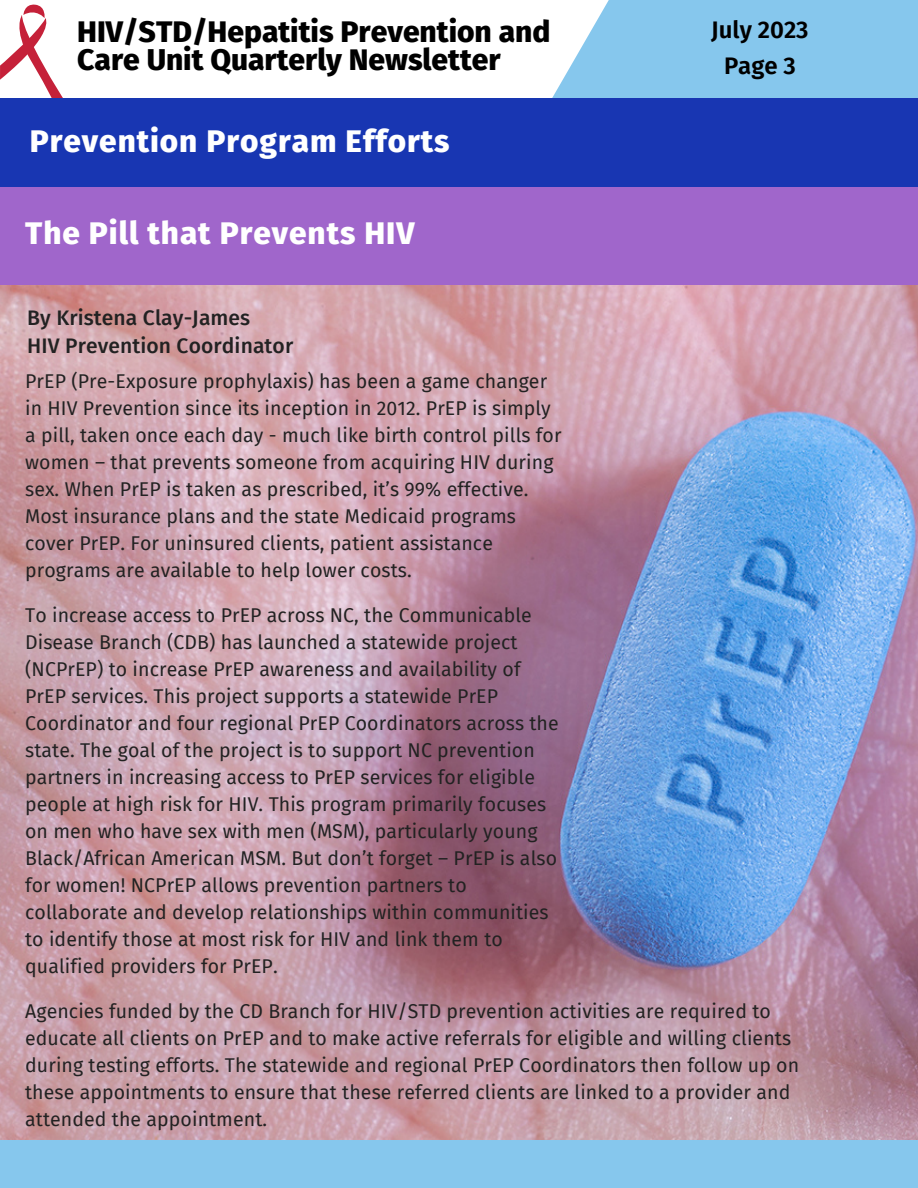
<style>
.page{position:relative;width:918px;height:1188px;background:#fff}
.page>*{position:absolute;margin:0;border:0;box-sizing:border-box;transform-origin:0 0}
.t1{font:800 31.5px "Fira Sans";letter-spacing:.03em;color:#fff}
.t2{font:800 30px/28.2px "Fira Sans";color:#000}
.t3{font:600 24px "Fira Sans";color:#000}
.t4{font:500 21px "Fira Sans";letter-spacing:.005em;color:#222}
.t5{font:19.5px/27px "Fira Sans";letter-spacing:.005em;color:#222}
</style>
<div class="page">
<div style="left:552px;top:0;width:366px;height:197px;background:#86c7ed"></div>
<div style="left:0;top:1139px;width:918px;height:49px;background:#86c7ed"></div>
<div style="left:0;top:98px;width:918px;height:99px;background:#1836b2"></div>
<svg style="left:0;top:4px;width:63px;height:94px"></svg>
<div style="left:0;top:187px;width:918px;height:99px;background:#a066cb"></div>
<img style="left:0;top:286px;width:918px;height:854px">
<p class="t2" style="left:77px;top:18px;width:475px">HIV/STD/Hepatitis Prevention and<br>Care Unit Quarterly Newsletter</p>
<p class="t1" style="left:30px;top:123px;width:421px">Prevention Program Efforts</p>
<p class="t1" style="left:25px;top:215px;width:391px">The Pill that Prevents HIV</p>
<p class="t4" style="left:27px;top:305px;width:225px">By Kristena Clay-James</p>
<p class="t4" style="left:27px;top:333px;width:268px">HIV Prevention Coordinator</p>
<p class="t5" style="left:25px;top:368px;width:538px">PrEP (Pre-Exposure prophylaxis) has been a game changer in HIV Prevention since its inception in 2012. PrEP is simply a pill, taken once each day - much like birth control pills for women – that prevents someone from acquiring HIV during sex. When PrEP is taken as prescribed, it’s 99% effective.<br>Most insurance plans and the state Medicaid programs cover PrEP. For uninsured clients, patient assistance programs are available to help lower costs.</p>
<p class="t5" style="left:25px;top:602px;width:535px">To increase access to PrEP across NC, the Communicable Disease Branch (CDB) has launched a statewide project (NCPrEP) to increase PrEP awareness and availability of PrEP services. This project supports a statewide PrEP Coordinator and four regional PrEP Coordinators across the state. The goal of the project is to support NC prevention partners in increasing access to PrEP services for eligible people at high risk for HIV. This program primarily focuses on men who have sex with men (MSM), particularly young Black/African American MSM. But don’t forget – PrEP is also for women! NCPrEP allows prevention partners to collaborate and develop relationships within communities to identify those at most risk for HIV and link them to qualified providers for PrEP.</p>
<p class="t3" style="left:711px;top:16px;width:99px">July 2023</p>
<p class="t3" style="left:724px;top:52px;width:73px">Page 3</p>
<p class="t5" style="left:25px;top:998px;width:776px">Agencies funded by the CD Branch for HIV/STD prevention activities are required to educate all clients on PrEP and to make active referrals for eligible and willing clients during testing efforts. The statewide and regional PrEP Coordinators then follow up on these appointments to ensure that these referred clients are linked to a provider and attended the appointment.</p>
</div>
